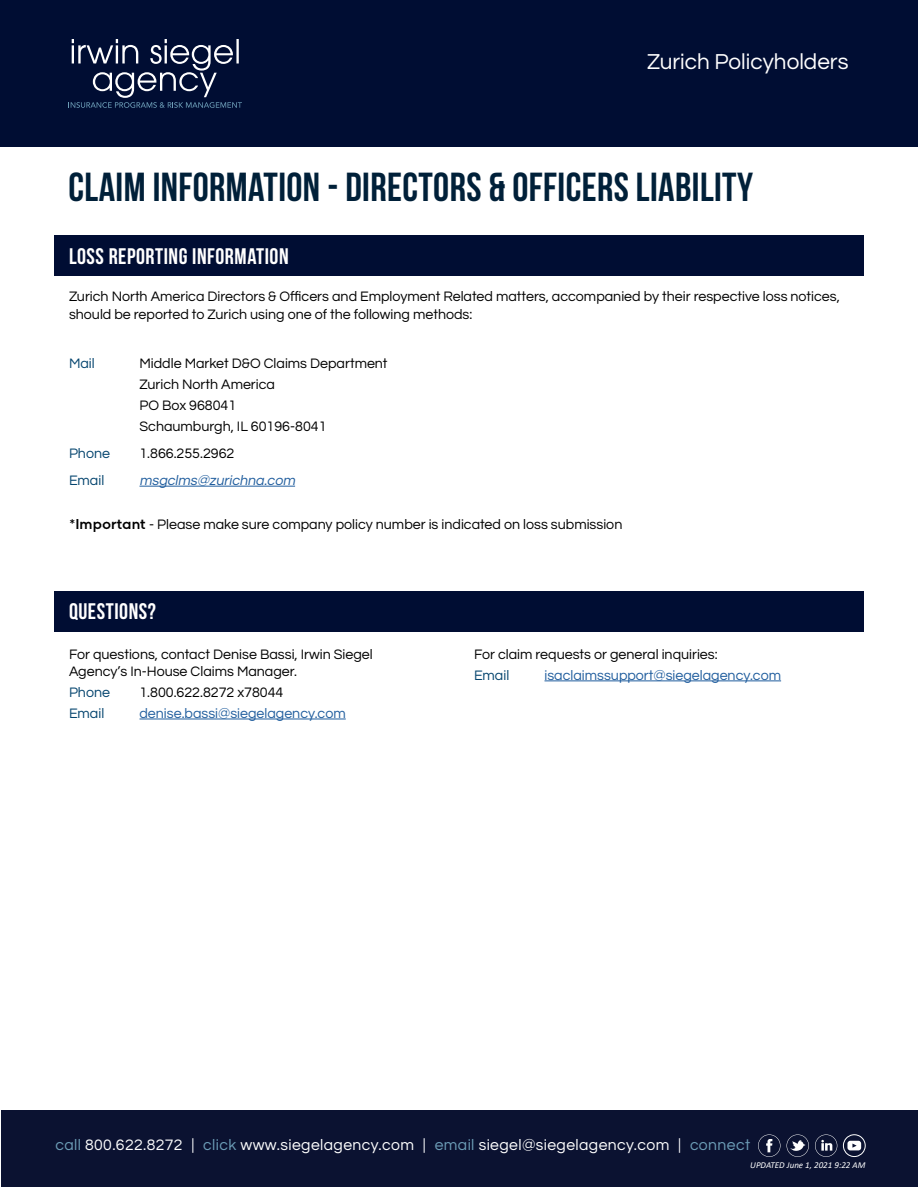
<style>
.page{position:relative;width:918px;height:1188px;background:#fff}
.page>*{position:absolute;margin:0;border:0;box-sizing:border-box;transform-origin:0 0}
.t1{font:700 40.5px "Bebas Neue";letter-spacing:.01em;color:#002039}
.t2{font:700 22.5px "Bebas Neue";letter-spacing:.025em;color:#fff}
.t3{font:22.5px "Questrial";color:#fff}
.t4{font:15.75px "Questrial";letter-spacing:.025em;color:#fff}
.t5{font:14.25px/21px "Questrial";color:#000}
.t6{font:14.25px "Questrial";color:#215e9e}
.t7{font:14.25px "Questrial";color:#04446e}
.t8{font:italic 14.25px "Questrial";color:#215e9e}
.t9{font:italic 9px "Calibri";color:#fff}
.s1{font-family:"Scandia Line";font-weight:700}
.s2{color:#6c9db7}
</style>
<div class="page">
<hr style="left:140px;top:486px;width:155px;height:1px;background:#215e9e">
<div style="left:0;top:0;width:918px;height:147px;background:#000d33"></div>
<svg style="left:70px;top:39px;width:172px;height:69px"></svg>
<div style="left:54px;top:236px;width:810px;height:40px;background:#000d33"></div>
<hr style="left:140px;top:719px;width:206px;height:1px;background:#215e9e">
<hr style="left:544px;top:681px;width:237px;height:1px;background:#215e9e">
<div style="left:54px;top:591px;width:810px;height:40px;background:#000d33"></div>
<div style="left:1px;top:1111px;width:917px;height:76px;background:#0b1231"></div>
<svg style="left:787px;top:1134px;width:22px;height:23px"></svg>
<svg style="left:815px;top:1134px;width:22px;height:23px"></svg>
<svg style="left:758px;top:1134px;width:22px;height:23px"></svg>
<svg style="left:843px;top:1134px;width:23px;height:23px"></svg>
<h2 class="t3" style="left:647px;top:51px;width:203px">Zurich Policyholders</h2>
<h1 class="t1" style="left:69px;top:165px;width:686px">CLAIM INFORMATION - DIRECTORS &amp; OFFICERS LIABILITY</h1>
<h2 class="t2" style="left:69px;top:244px;width:221px">LOSS REPORTING INFORMATION</h2>
<p class="t5" style="left:69px;top:289px;width:772px;line-height:17.1px">Zurich North America Directors &amp; Officers and Employment Related matters, accompanied by their respective loss notices, should be reported to Zurich using one of the following methods:</p>
<p class="t7" style="left:69px;top:356px;width:27px">Mail</p>
<p class="t5" style="left:139px;top:353px;width:250px">Middle Market D&amp;O Claims Department<br>Zurich North America<br>PO Box 968041<br>Schaumburgh, IL 60196-8041</p>
<p class="t7" style="left:69px;top:446px;width:43px">Phone</p>
<p class="t5" style="left:139px;top:443px;width:96px">1.866.255.2962</p>
<p class="t7" style="left:69px;top:473px;width:37px">Email</p>
<p class="t8" style="left:140px;top:473px;width:160px">msgclms@zurichna.com</p>
<p class="t5" style="left:69px;top:514px;width:555px"><span class="s1">*Important</span> - Please make sure company policy number is indicated on loss submission</p>
<h2 class="t2" style="left:69px;top:599px;width:88px">QUESTIONS?</h2>
<p class="t5" style="left:69px;top:646px;width:305px;line-height:17.1px">For questions, contact Denise Bassi, Irwin Siegel<br>Agency’s In-House Claims Manager.</p>
<p class="t7" style="left:69px;top:685px;width:43px">Phone</p>
<p class="t5" style="left:139px;top:682px;width:145px">1.800.622.8272 x78044</p>
<p class="t7" style="left:69px;top:706px;width:37px">Email</p>
<p class="t6" style="left:139px;top:706px;width:208px">denise.bassi@siegelagency.com</p>
<p class="t5" style="left:474px;top:644px;width:245px">For claim requests or general inquiries:</p>
<p class="t7" style="left:474px;top:668px;width:37px">Email</p>
<p class="t6" style="left:544px;top:668px;width:238px">isaclaimssupport@siegelagency.com</p>
<p class="t4" style="left:55px;top:1137px;width:696px"><span class="s2">call</span> 800.622.8272 | <span class="s2">click</span> www.siegelagency.com | <span class="s2">email</span> siegel@siegelagency.com | <span class="s2">connect</span></p>
<p class="t9" style="left:750px;top:1159px;width:117px">UPDATED June 1, 2021 9:22 AM</p>
</div>
